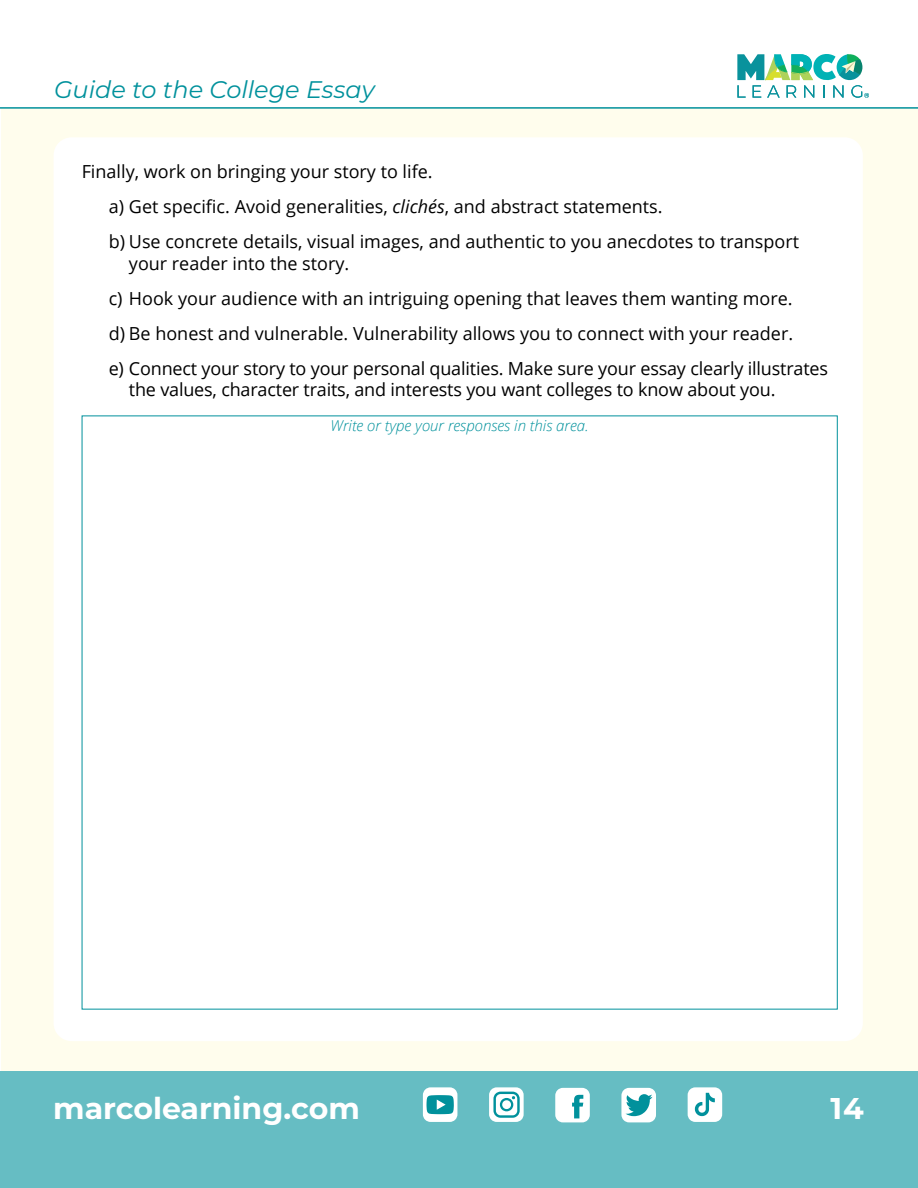
<style>
.page{position:relative;width:918px;height:1188px;background:#fff}
.page>*{position:absolute;margin:0;border:0;box-sizing:border-box;transform-origin:0 0}
.t1{font:700 30px "Montserrat";color:#fff}
.t2{font:italic 24px "Montserrat";color:#00919c}
.t3{font:18px/35.1px "Open Sans";color:#000}
.t4{font:italic 300 15px "Open Sans";color:#00919c}
.s1{font-style:italic}
</style>
<div class="page">
<div style="left:1px;top:108px;width:917px;height:963px;background:#fffded"></div>
<svg style="left:737px;top:54px;width:132px;height:44px"></svg>
<hr style="left:0;top:107px;width:918px;height:2px;background:#00919c">
<div style="left:0;top:1071px;width:918px;height:117px;background:#66bdc3"></div>
<svg style="left:688px;top:1087px;width:34px;height:35px"></svg>
<svg style="left:489px;top:1087px;width:35px;height:35px"></svg>
<svg style="left:555px;top:1088px;width:35px;height:34px"></svg>
<svg style="left:621px;top:1088px;width:35px;height:34px"></svg>
<svg style="left:423px;top:1087px;width:34px;height:35px"></svg>
<div style="left:54px;top:137px;width:809px;height:904px;background:#fff;border-radius:18px"></div>
<h2 class="t2" style="left:54px;top:73px;width:322px">Guide to the College Essay</h2>
<p class="t3" style="left:109px;top:153px;width:692px;text-indent:-27px">Finally, work on bringing your story to life.<br>a) Get specific. Avoid generalities, <span class="s1">clichés</span>, and abstract statements.<br>b) Use concrete details, visual images, and authentic to you anecdotes to transport</p>
<p class="t3" style="left:109px;top:245px;width:721px;text-indent:20px">your reader into the story.<br>c) Hook your audience with an intriguing opening that leaves them wanting more.<br>d) Be honest and vulnerable. Vulnerability allows you to connect with your reader.<br>e) Connect your story to your personal qualities. Make sure your essay clearly illustrates</p>
<p class="t3" style="left:129px;top:372px;width:648px">the values, character traits, and interests you want colleges to know about you.</p>
<p class="t4" style="left:331px;top:415px;width:260px">Write or type your responses in this area.</p>
<h1 class="t1" style="left:53px;top:1087px;width:308px">marcolearning.com</h1>
<h1 class="t1" style="left:830px;top:1087px;width:35px">14</h1>
</div>
